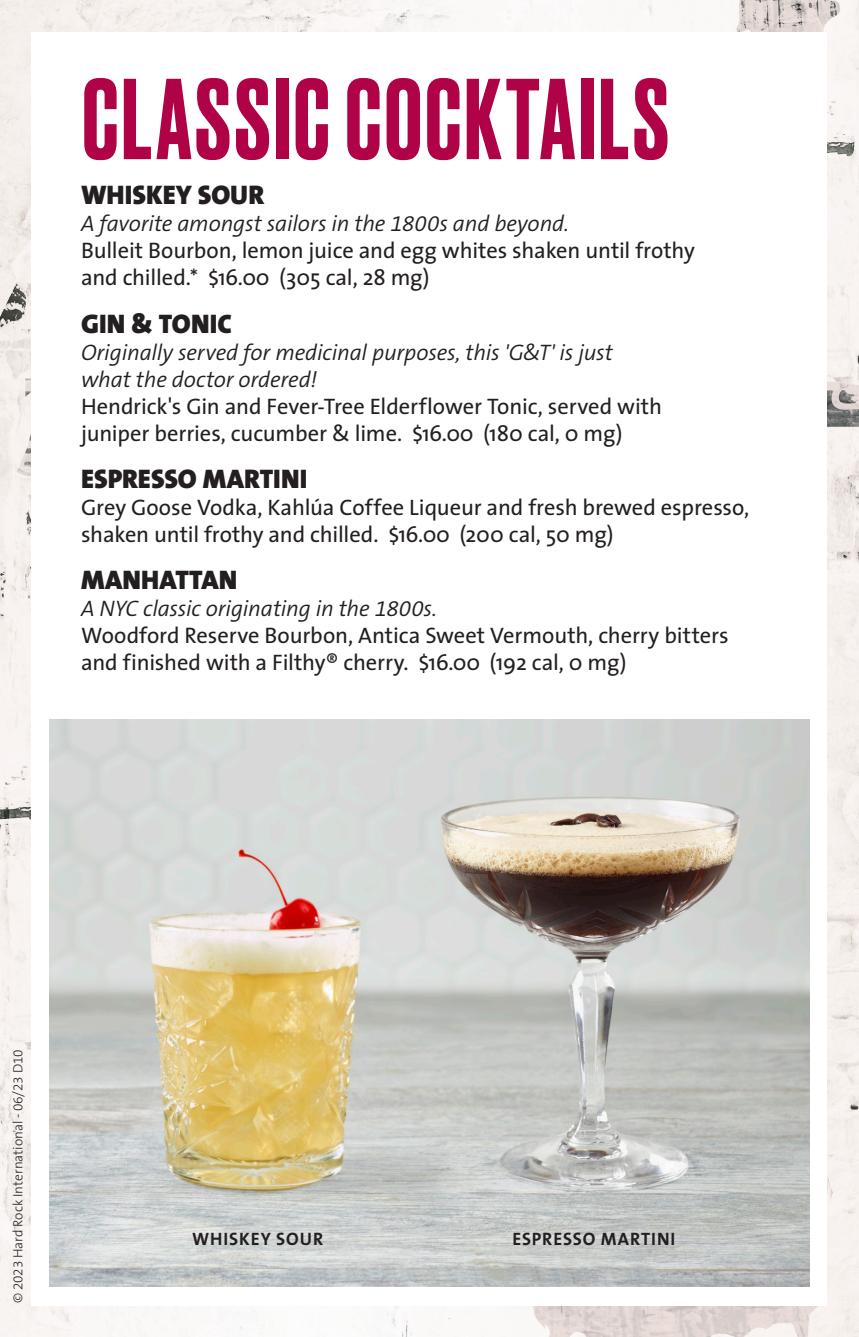
<style>
.page{position:relative;width:859px;height:1337px;background:#fff}
.page>*{position:absolute;margin:0;border:0;box-sizing:border-box;transform-origin:0 0}
.t1{font:500 108px "Druk";letter-spacing:.03em;color:#b00347}
.t2{font:900 27px "The Sans B9";letter-spacing:.005em;color:#231f20}
.t3{font:22.5px/27px "The Sans Cafe Plain";letter-spacing:-.005em;color:#231f20}
.t4{font:700 18px "The Sans B7";letter-spacing:.05em;color:#231f20}
.t5{font:300 13.5px "The Sans B3";letter-spacing:-.005em;color:#231f20}
.s1{font-family:"The Sans B4";font-weight:300;font-style:italic}
</style>
<div class="page">
<img style="left:0;top:0;width:859px;height:1336px">
<img style="left:661px;top:0;width:198px;height:463px">
<img style="left:493px;top:1137px;width:366px;height:199px">
<div style="left:32px;top:32px;width:795px;height:1273px;background:#fff"></div>
<img style="left:50px;top:719px;width:759px;height:567px">
<p class="t1" style="left:82px;top:45px;width:588px">CLASSIC COCKTAILS</p>
<p class="t2" style="left:81px;top:181px;width:185px">WHISKEY SOUR</p>
<p class="t3" style="left:81px;top:210px;width:615px"><span class="s1">A favorite amongst sailors in the 1800s and beyond.<br></span>Bulleit Bourbon, lemon juice and egg whites shaken until frothy and chilled.* $16.00 (305 cal, 28 mg)</p>
<p class="t2" style="left:81px;top:309px;width:152px">GIN &amp; TONIC</p>
<p class="t3" style="left:81px;top:338px;width:582px"><span class="s1">Originally served for medicinal purposes, this 'G&amp;T' is just what the doctor ordered!<br></span>Hendrick's Gin and Fever-Tree Elderflower Tonic, served with juniper berries, cucumber &amp; lime. $16.00 (180 cal, 0 mg)</p>
<p class="t2" style="left:81px;top:464px;width:228px">ESPRESSO MARTINI</p>
<p class="t3" style="left:81px;top:493px;width:669px">Grey Goose Vodka, Kahlúa Coffee Liqueur and fresh brewed espresso, shaken until frothy and chilled. $16.00 (200 cal, 50 mg)</p>
<p class="t2" style="left:81px;top:565px;width:158px">MANHATTAN</p>
<p class="t3" style="left:81px;top:595px;width:649px"><span class="s1">A NYC classic originating in the 1800s.<br></span>Woodford Reserve Bourbon, Antica Sweet Vermouth, cherry bitters and finished with a Filthy® cherry. $16.00 (192 cal, 0 mg)</p>
<p class="t5" style="left:11px;top:1302px;width:254px;rotate:-90deg">© 2023 Hard Rock International - 06/23 D10</p>
<p class="t4" style="left:192px;top:1229px;width:132px">WHISKEY SOUR</p>
<p class="t4" style="left:512px;top:1229px;width:164px">ESPRESSO MARTINI</p>
</div>
